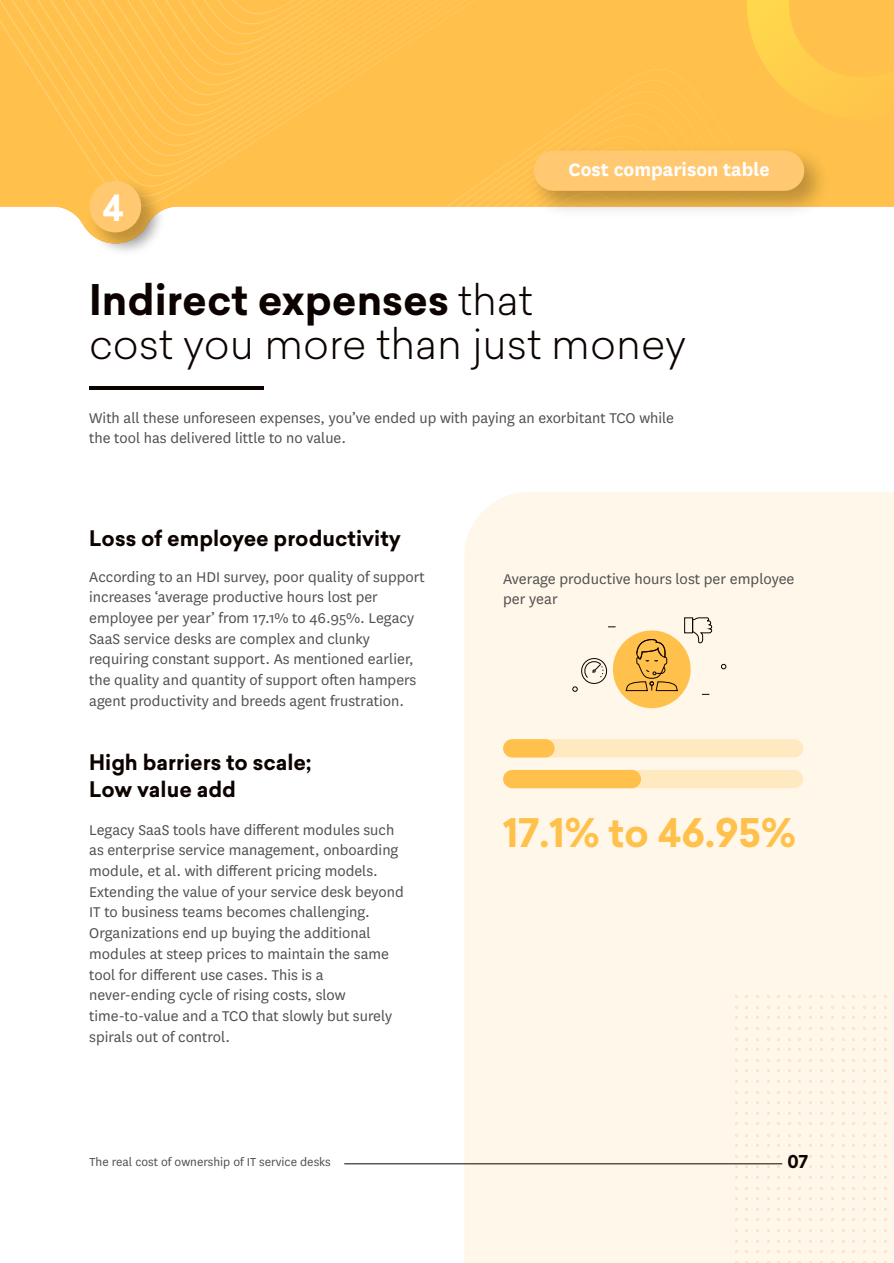
<style>
.page{position:relative;width:894px;height:1263px;background:#fff}
.page>*{position:absolute;margin:0;border:0;box-sizing:border-box;transform-origin:0 0}
.t1{font:300 41.4px/44.5px "Sailec";color:#0c0300}
.t2{font:700 38.7px "Sailec";color:#ffc14b}
.t3{font:700 35.4px "Sailec";color:#fff}
.t4{font:700 21px/26.5px "Sailec";color:#0c0300}
.t5{font:700 21px "National";color:#fff}
.t6{font:700 17.4px "Sailec";color:#0c0300}
.t7{font:16.5px/20.7px "National";color:#4f4f4f}
.t8{font:13.5px "National";color:#4f4f4f}
.s1{font-weight:700}
</style>
<div class="page">
<div style="left:464px;top:492px;width:429px;height:771px;background:#fff7e9"></div>
<hr style="left:344px;top:1163px;width:438px;height:1px;background:#0c0300">
<img style="left:103px;top:243px;width:45px;height:9px">
<svg style="left:58px;top:0;width:835px;height:243px;fill:#ffc14b"></svg>
<div style="left:0;top:0;width:120px;height:186px;background:#ffc14b"></div>
<div style="left:12px;top:0;width:618px;height:176px;background:#ffc14b"></div>
<svg style="left:23px;top:0;width:603px;height:166px;background:#ffc14d"></svg>
<svg style="left:35px;top:0;width:588px;height:156px;background:#ffc14d"></svg>
<div style="left:47px;top:0;width:573px;height:146px;background:#ffc14b"></div>
<svg style="left:59px;top:0;width:515px;height:136px;background:#ffc24e"></svg>
<svg style="left:70px;top:0;width:489px;height:126px;background:#ffc24e"></svg>
<svg style="left:82px;top:0;width:466px;height:116px;background:#ffc24e"></svg>
<svg style="left:93px;top:0;width:442px;height:105px;background:#ffc14e"></svg>
<svg style="left:105px;top:0;width:418px;height:95px;background:#ffc24e"></svg>
<svg style="left:120px;top:69px;width:719px;height:174px;fill:#ffc14b"></svg>
<div style="left:89px;top:181px;width:52px;height:51px;background:#ffc871;border-radius:50%"></div>
<hr style="left:89px;top:386px;width:175px;height:4px;background:#0c0300">
<div style="left:503px;top:770px;width:299px;height:18px;background:#ffe9c1;border-radius:9px"></div>
<div style="left:503px;top:770px;width:137px;height:18px;background:#ffc14b;border-radius:9px"></div>
<div style="left:503px;top:739px;width:299px;height:18px;background:#ffe9c1;border-radius:9px"></div>
<div style="left:503px;top:739px;width:51px;height:18px;background:#ffc14b;border-radius:9px"></div>
<div style="left:612px;top:630px;width:78px;height:78px;background:#ffc14b;border-radius:50%"></div>
<svg style="left:625px;top:639px;width:53px;height:52px"></svg>
<svg style="left:691px;top:617px;width:21px;height:27px"></svg>
<div style="left:684px;top:617px;width:8px;height:16px;border:1px solid #0c0300"></div>
<svg style="left:572px;top:658px;width:35px;height:33px"></svg>
<svg style="left:720px;top:664px;width:6px;height:5px"></svg>
<svg style="left:696px;top:0;width:197px;height:139px;background:#ffc44b"></svg>
<img style="left:520px;top:138px;width:317px;height:87px">
<div style="left:533px;top:151px;width:271px;height:40px;background:#ffc871;border-radius:20px"></div>
<h3 class="t3" style="left:104px;top:182px;width:21px">2</h3>
<h3 class="t3" style="left:102px;top:182px;width:23px">4</h3>
<p class="t5" style="left:568px;top:155px;width:202px">Cost comparison table</p>
<h1 class="t1" style="left:89px;top:276px;width:598px"><span class="s1">Indirect expenses</span> that<br>cost you more than just money</h1>
<p class="t7" style="left:89px;top:406px;width:586px">With all these unforeseen expenses, you’ve ended up with paying an exorbitant TCO while the tool has delivered little to no value.</p>
<p class="t4" style="left:89px;top:525px;width:313px">Loss of employee productivity</p>
<p class="t7" style="left:89px;top:565px;width:337px">According to an HDI survey, poor quality of support increases ‘average productive hours lost per employee per year’ from 17.1% to 46.95%. Legacy SaaS service desks are complex and clunky requiring constant support. As mentioned earlier, the quality and quantity of support often hampers agent productivity and breeds agent frustration.</p>
<p class="t4" style="left:89px;top:750px;width:224px">High barriers to scale;<br>Low value add</p>
<p class="t7" style="left:89px;top:818px;width:316px">Legacy SaaS tools have different modules such as enterprise service management, onboarding module, et al. with different pricing models.<br>Extending the value of your service desk beyond IT to business teams becomes challenging.<br>Organizations end up buying the additional modules at steep prices to maintain the same tool for different use cases. This is a never-ending cycle of rising costs, slow time-to-value and a TCO that slowly but surely spirals out of control.</p>
<p class="t7" style="left:503px;top:568px;width:293px;line-height:19.8px">Average productive hours lost per employee per year</p>
<h2 class="t2" style="left:503px;top:805px;width:294px">17.1% to 46.95%</h2>
<p class="t8" style="left:89px;top:1153px;width:243px">The real cost of ownership of IT service desks</p>
<p class="t6" style="left:787px;top:1148px;width:22px">07</p>
</div>
